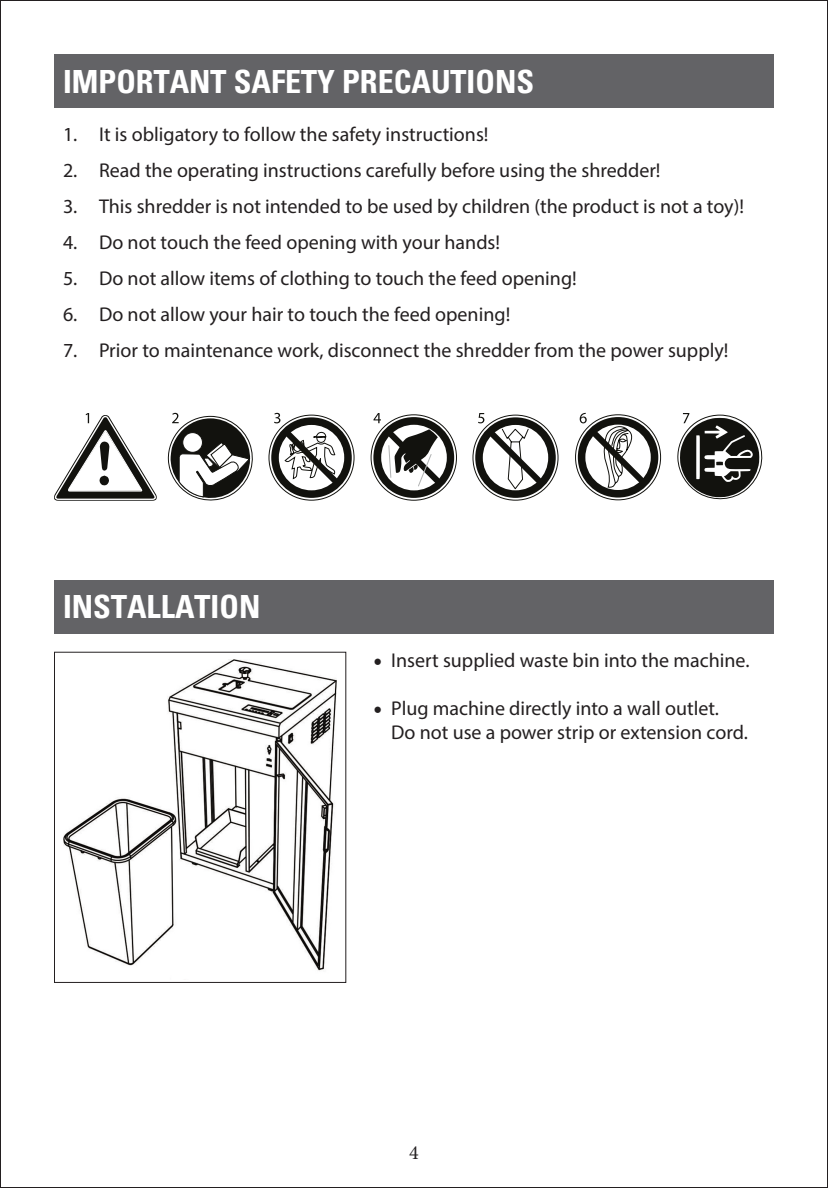
<style>
.page{position:relative;width:828px;height:1188px;background:#fff}
.page>*{position:absolute;margin:0;border:0;box-sizing:border-box;transform-origin:0 0}
.t1{font:700 condensed 32px "Univers";color:#fff}
.t2{font:20px/24px "Myriad Pro";color:#231f20}
.t3{font:20px "Minion Pro";color:#231f20}
.s1{font-family:"Minion Pro";font-size:24px}
</style>
<div class="page">
<div style="left:54px;top:54px;width:720px;height:54px;background:#636366"></div>
<img style="left:64px;top:660px;width:273px;height:311px">
<div style="left:54px;top:652px;width:292px;height:331px;border:1px solid #231f20"></div>
<div style="left:54px;top:580px;width:720px;height:54px;background:#636366"></div>
<div style="left:578px;top:417px;width:80px;height:81px;background:#12120e;border-radius:50%"></div>
<div style="left:585px;top:425px;width:66px;height:65px;background:#fff;border-radius:50%"></div>
<svg style="left:475px;top:417px;width:81px;height:81px"></svg>
<div style="left:483px;top:425px;width:65px;height:65px;background:#fff;border-radius:50%"></div>
<svg style="left:271px;top:417px;width:81px;height:81px;fill:#12120e"></svg>
<div style="left:279px;top:425px;width:65px;height:65px;background:#fff;border-radius:50%"></div>
<svg style="left:284px;top:430px;width:55px;height:55px"></svg>
<div style="left:373px;top:417px;width:81px;height:81px;background:#12120e;border-radius:50%"></div>
<div style="left:381px;top:425px;width:66px;height:65px;background:#fff;border-radius:50%"></div>
<svg style="left:386px;top:429px;width:55px;height:58px"></svg>
<svg style="left:54px;top:413px;width:103px;height:88px"></svg>
<svg style="left:168px;top:413px;width:85px;height:88px"></svg>
<svg style="left:274px;top:413px;width:6px;height:10px"></svg>
<svg style="left:373px;top:413px;width:8px;height:10px"></svg>
<svg style="left:478px;top:413px;width:65px;height:77px"></svg>
<svg style="left:580px;top:413px;width:65px;height:75px"></svg>
<svg style="left:677px;top:413px;width:86px;height:87px"></svg>
<p class="t1" style="left:63px;top:61px;width:473px">IMPORTANT SAFETY PRECAUTIONS</p>
<p class="t2" style="left:63px;top:121px;width:427px">1. It is obligatory to follow the safety instructions!</p>
<p class="t2" style="left:63px;top:157px;width:599px">2. Read the operating instructions carefully before using the shredder!</p>
<p class="t2" style="left:63px;top:193px;width:683px">3. This shredder is not intended to be used by children (the product is not a toy)!</p>
<p class="t2" style="left:63px;top:229px;width:439px">4. Do not touch the feed opening with your hands!</p>
<p class="t2" style="left:63px;top:265px;width:515px">5. Do not allow items of clothing to touch the feed opening!</p>
<p class="t2" style="left:63px;top:301px;width:449px">6. Do not allow your hair to touch the feed opening!</p>
<p class="t2" style="left:63px;top:337px;width:667px">7. Prior to maintenance work, disconnect the shredder from the power supply!</p>
<p class="t1" style="left:63px;top:587px;width:199px">INSTALLATION</p>
<p class="t2" style="left:373px;top:648px;width:378px"><span class="s1">•</span> Insert supplied waste bin into the machine.</p>
<p class="t2" style="left:391px;top:696px;width:358px;text-indent:-18px"><span class="s1">•</span> Plug machine directly into a wall outlet.<br>Do not use a power strip or extension cord.</p>
<p class="t3" style="left:409px;top:1139px;width:11px">4</p>
</div>
